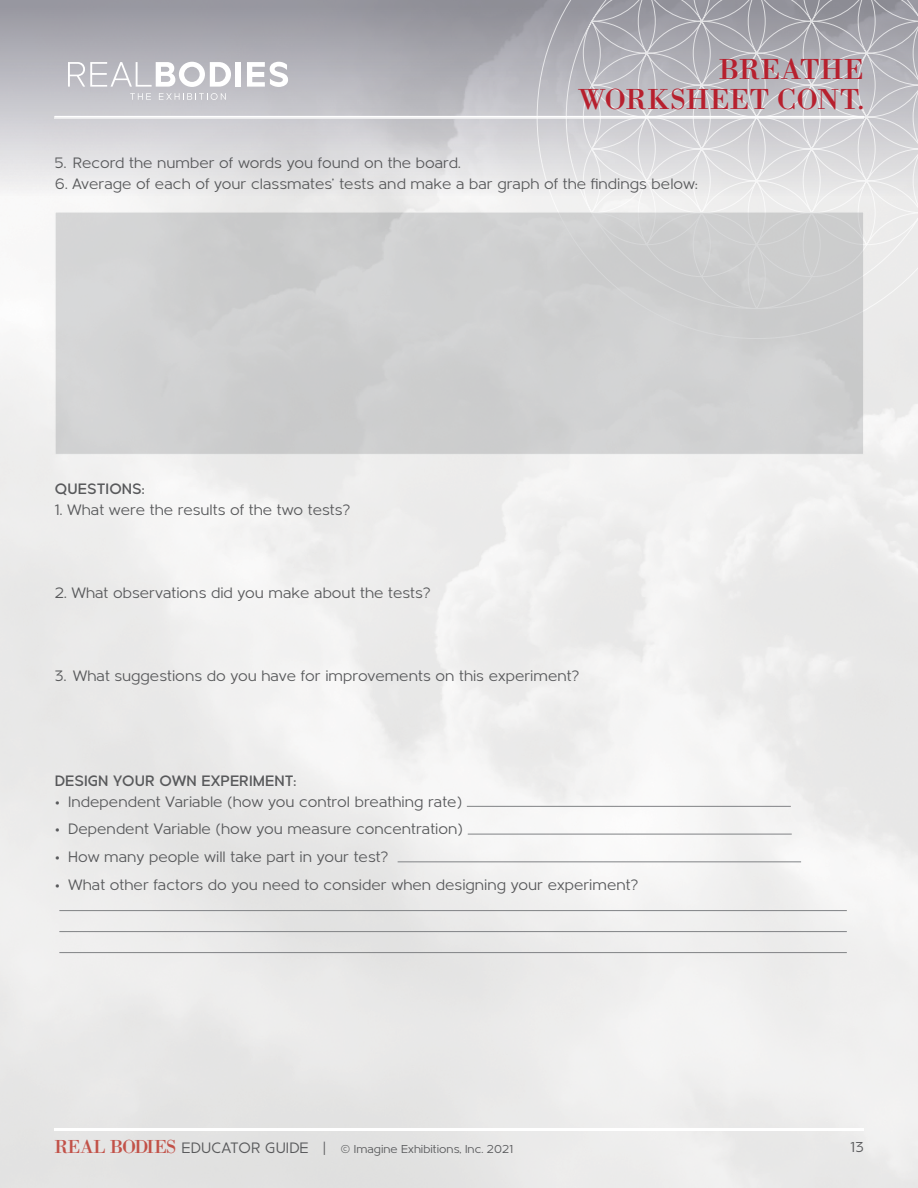
<style>
.page{position:relative;width:918px;height:1188px;background:#fff}
.page>*{position:absolute;margin:0;border:0;box-sizing:border-box;transform-origin:0 0}
.t1{font:30px/30px "Bodoni XT";color:#b7202e;text-align:right}
.t2{font:15.75px "Metrisch";color:#58595b}
.t3{font:500 15.75px "Metrisch";letter-spacing:.005em;color:#58595b}
.t4{font:15px "Metrisch";color:#58595b}
.t5{font:12px "Metrisch";color:#58595b}
.s1{font-family:"Bodoni XT";font-size:19.5px;color:#c25148}
.s2{font-size:15.75px}
</style>
<div class="page">
<div style="left:0;top:1px;width:918px;height:194px;background:linear-gradient(to bottom,#93939c,#efeeef)"></div>
<hr style="left:55px;top:117px;width:809px;height:2px;background:#ebebec">
<svg style="left:536px;top:0;width:382px;height:339px;background:#c9c9cd"></svg>
<hr style="left:55px;top:116px;width:809px;height:1px;background:#fff">
<div style="left:236px;top:62px;width:5px;height:25px;background:#fff"></div>
<svg style="left:247px;top:62px;width:41px;height:31px"></svg>
<svg style="left:68px;top:62px;width:163px;height:44px"></svg>
<hr style="left:467px;top:806px;width:324px;height:1px;background:#808285">
<hr style="left:468px;top:834px;width:324px;height:1px;background:#808285">
<hr style="left:398px;top:861px;width:403px;height:1px;background:#808285">
<hr style="left:59px;top:910px;width:788px;height:1px;background:#808285">
<hr style="left:59px;top:931px;width:788px;height:1px;background:#808285">
<hr style="left:59px;top:952px;width:788px;height:1px;background:#808285">
<div style="left:55px;top:212px;width:809px;height:243px;background:#d0d0d1;border:1px solid #fff"></div>
<h1 class="t1" style="left:578px;top:54px;width:288px">BREATHE<br>WORKSHEET CONT.</h1>
<p class="t2" style="left:55px;top:155px;width:406px">5. Record the number of words you found on the board.</p>
<p class="t2" style="left:55px;top:176px;width:644px">6. Average of each of your classmates’ tests and make a bar graph of the findings below:</p>
<p class="t3" style="left:55px;top:480px;width:91px">QUESTIONS:</p>
<p class="t2" style="left:55px;top:501px;width:297px">1. What were the results of the two tests?</p>
<p class="t2" style="left:55px;top:584px;width:377px">2. What observations did you make about the tests?</p>
<p class="t2" style="left:55px;top:668px;width:526px">3. What suggestions do you have for improvements on this experiment?</p>
<p class="t3" style="left:55px;top:772px;width:243px">DESIGN YOUR OWN EXPERIMENT:</p>
<p class="t2" style="left:55px;top:793px;width:409px">• Independent Variable (how you control breathing rate)</p>
<p class="t2" style="left:55px;top:821px;width:410px">• Dependent Variable (how you measure concentration)</p>
<p class="t2" style="left:55px;top:848px;width:335px">• How many people will take part in your test?</p>
<p class="t2" style="left:55px;top:876px;width:585px">• What other factors do you need to consider when designing your experiment?</p>
<p class="t5" style="left:54px;top:1142px;width:461px"><span class="s1">REAL BODIES</span> <span class="s2">EDUCATOR GUIDE |</span> © Imagine Exhibitions, Inc. 2021</p>
<p class="t4" style="left:850px;top:1139px;width:15px">13</p>
</div>
